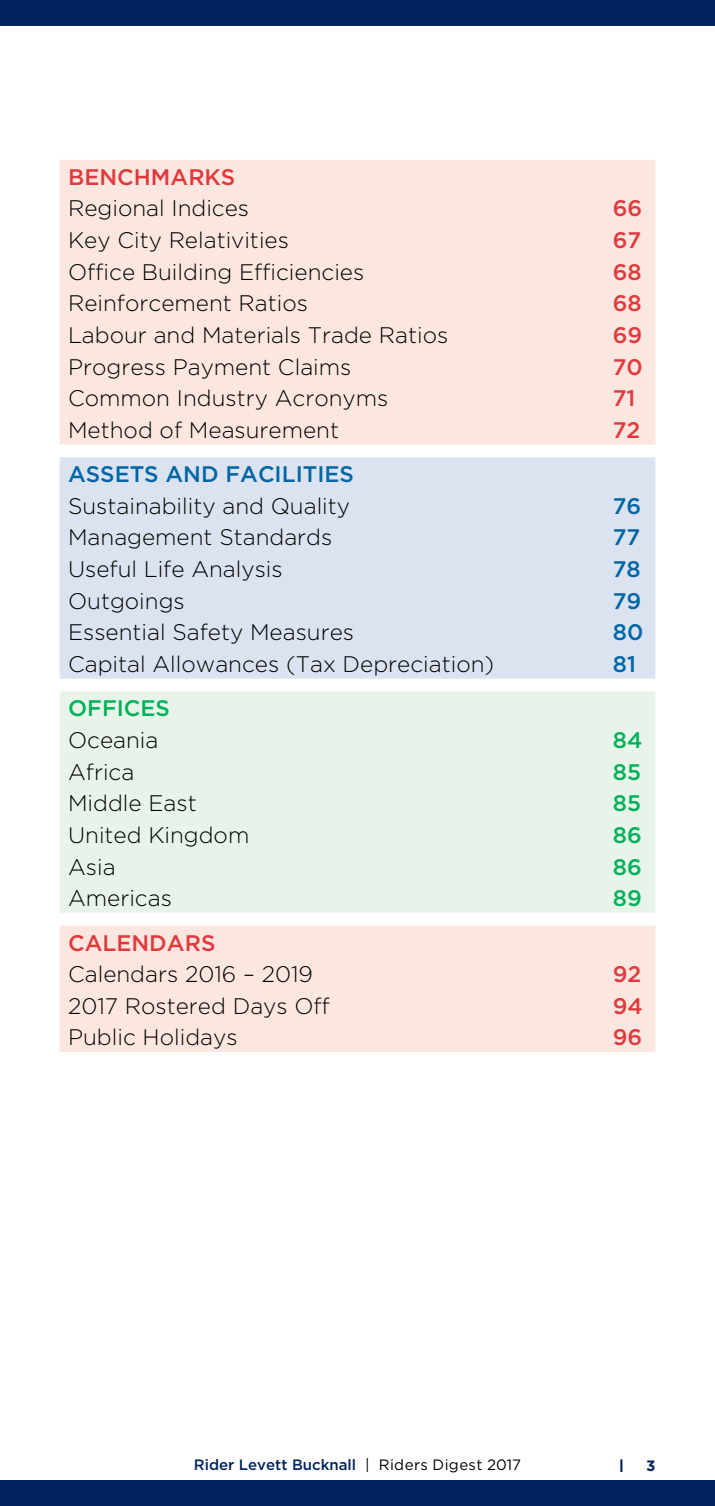
<style>
.page{position:relative;width:715px;height:1506px;background:#fff}
.page>*{position:absolute;margin:0;border:0;box-sizing:border-box;transform-origin:0 0}
.t1{font:300 22.5px "Gotham";color:#000}
.t2{font:500 22.5px "Gotham";color:#e0393d}
.t3{font:500 22.5px "Gotham";color:#0066a5}
.t4{font:500 22.5px "Gotham";color:#00b159}
.t5{font:500 15px "Gotham";color:#00235d}
.t6{font:700 15px "Gotham";color:#00235d}
.s1{font-weight:400;color:#000}
</style>
<div class="page">
<svg style="left:620px;top:1459px;width:2px;height:12px"></svg>
<svg style="left:60px;top:160px;width:595px;height:891px;background:#fbe9e1"></svg>
<div style="left:60px;top:457px;width:595px;height:221px;background:#dbe3f0"></div>
<div style="left:60px;top:691px;width:595px;height:221px;background:#e8f4e9"></div>
<div style="left:0;top:1480px;width:714px;height:25px;background:#00235d"></div>
<div style="left:0;top:0;width:714px;height:26px;background:#00235d"></div>
<p class="t2" style="left:68px;top:167px;width:169px">BENCHMARKS</p>
<p class="t1" style="left:68px;top:198px;width:182px">Regional Indices</p>
<p class="t2" style="left:612px;top:198px;width:31px">66</p>
<p class="t1" style="left:68px;top:230px;width:222px">Key City Relativities</p>
<p class="t2" style="left:612px;top:230px;width:30px">67</p>
<p class="t1" style="left:68px;top:262px;width:297px">Office Building Efficiencies</p>
<p class="t2" style="left:612px;top:262px;width:30px">68</p>
<p class="t1" style="left:68px;top:293px;width:241px">Reinforcement Ratios</p>
<p class="t2" style="left:612px;top:293px;width:30px">68</p>
<p class="t1" style="left:68px;top:325px;width:381px">Labour and Materials Trade Ratios</p>
<p class="t2" style="left:612px;top:325px;width:31px">69</p>
<p class="t1" style="left:68px;top:356px;width:285px">Progress Payment Claims</p>
<p class="t2" style="left:612px;top:356px;width:31px">70</p>
<p class="t1" style="left:68px;top:388px;width:321px">Common Industry Acronyms</p>
<p class="t2" style="left:612px;top:388px;width:24px">71</p>
<p class="t1" style="left:68px;top:420px;width:272px">Method of Measurement</p>
<p class="t2" style="left:612px;top:420px;width:29px">72</p>
<p class="t3" style="left:68px;top:464px;width:287px">ASSETS AND FACILITIES</p>
<p class="t1" style="left:68px;top:496px;width:283px">Sustainability and Quality</p>
<p class="t3" style="left:612px;top:496px;width:30px">76</p>
<p class="t1" style="left:68px;top:527px;width:266px">Management Standards</p>
<p class="t3" style="left:612px;top:527px;width:29px">77</p>
<p class="t1" style="left:68px;top:559px;width:216px">Useful Life Analysis</p>
<p class="t3" style="left:612px;top:559px;width:29px">78</p>
<p class="t1" style="left:68px;top:590px;width:118px">Outgoings</p>
<p class="t3" style="left:612px;top:590px;width:30px">79</p>
<p class="t1" style="left:68px;top:622px;width:287px">Essential Safety Measures</p>
<p class="t3" style="left:612px;top:622px;width:32px">80</p>
<p class="t1" style="left:68px;top:654px;width:427px">Capital Allowances (Tax Depreciation)</p>
<p class="t3" style="left:612px;top:654px;width:25px">81</p>
<p class="t4" style="left:68px;top:698px;width:103px">OFFICES</p>
<p class="t1" style="left:68px;top:730px;width:92px">Oceania</p>
<p class="t4" style="left:612px;top:730px;width:31px">84</p>
<p class="t1" style="left:68px;top:761px;width:68px">Africa</p>
<p class="t4" style="left:612px;top:761px;width:30px">85</p>
<p class="t1" style="left:68px;top:793px;width:130px">Middle East</p>
<p class="t4" style="left:612px;top:793px;width:30px">85</p>
<p class="t1" style="left:68px;top:824px;width:183px">United Kingdom</p>
<p class="t4" style="left:612px;top:824px;width:30px">86</p>
<p class="t1" style="left:68px;top:856px;width:49px">Asia</p>
<p class="t4" style="left:612px;top:856px;width:30px">86</p>
<p class="t1" style="left:68px;top:888px;width:105px">Americas</p>
<p class="t4" style="left:612px;top:888px;width:30px">89</p>
<p class="t2" style="left:68px;top:932px;width:149px">CALENDARS</p>
<p class="t1" style="left:68px;top:964px;width:246px">Calendars 2016 – 2019</p>
<p class="t2" style="left:612px;top:964px;width:30px">92</p>
<p class="t1" style="left:68px;top:995px;width:263px">2017 Rostered Days Off</p>
<p class="t2" style="left:612px;top:995px;width:32px">94</p>
<p class="t1" style="left:68px;top:1027px;width:171px">Public Holidays</p>
<p class="t2" style="left:612px;top:1027px;width:31px">96</p>
<p class="t5" style="left:194px;top:1457px;width:328px">RIDER LEVETT BUCKNALL <span class="s1">| Riders Digest 2017</span></p>
<p class="t6" style="left:645px;top:1458px;width:11px">3</p>
</div>
